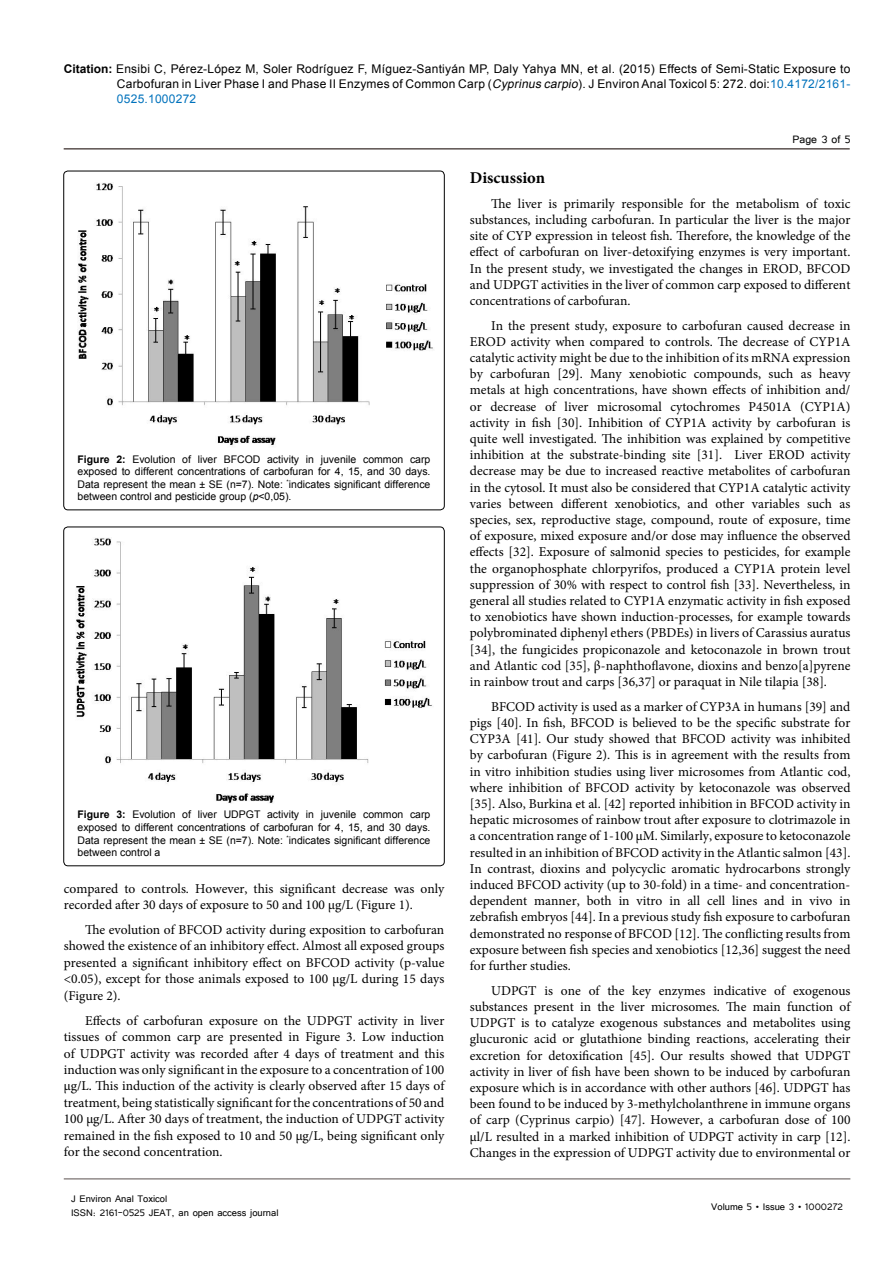
<style>
.page{position:relative;width:893px;height:1263px;background:#fff}
.page>*{position:absolute;margin:0;border:0;box-sizing:border-box;transform-origin:0 0}
.t1{font:700 16.5px "Minion Pro";color:#000}
.t2{font:13.5px/16.2px "Minion Pro";color:#000;text-align:justify}
.t3{font:13.5px "Tunga";color:#000}
.t4{font:12px/15px "Arial";letter-spacing:.02em;color:#000;text-align:justify}
.t5{font:12px/14.4px "Tunga";color:#000}
.t6{font:10.5px/12.6px "Arial";color:#000;text-align:justify}
.s1{font-weight:700}
.s2{font-style:italic}
.s3{color:#0072bc}
</style>
<div class="page">
<hr style="left:64px;top:148px;width:786px;height:2px;background:#5b514f">
<hr style="left:64px;top:1179px;width:786px;height:1px;background:#5b514f">
<div style="left:64px;top:171px;width:380px;height:339px;border:1px solid #000;border-radius:4px"></div>
<img style="left:77px;top:183px;width:356px;height:263px">
<div style="left:64px;top:527px;width:380px;height:339px;border:1px solid #000;border-radius:4px"></div>
<img style="left:76px;top:538px;width:356px;height:265px">
<p class="t4" style="left:117px;top:61px;width:735px;text-indent:-53px"><span class="s1">Citation:</span> Ensibi C, Pérez-López M, Soler Rodríguez F, Míguez-Santiyán MP, Daly Yahya MN, et al. (2015) Effects of Semi-Static Exposure to Carbofuran in Liver Phase I and Phase II Enzymes of Common Carp (<span class="s2">Cyprinus carpio</span>). J Environ Anal Toxicol 5: 272. doi:<span class="s3">10.4172/2161- 0525.1000272</span></p>
<p class="t3" style="left:792px;top:131px;width:59px">Page 3 of 5</p>
<p class="t6" style="left:78px;top:453px;width:354px"><span class="s1">Figure 2:</span> Evolution of liver BFCOD activity in juvenile common carp exposed to different concentrations of carbofuran for 4, 15, and 30 days.<br>Data represent the mean ± SE (n=7). Note: <sup>*</sup>indicates significant difference between control and pesticide group (<span class="s2">p</span>&lt;0,05).</p>
<p class="t6" style="left:78px;top:808px;width:354px"><span class="s1">Figure 3:</span> Evolution of liver UDPGT activity in juvenile common carp exposed to different concentrations of carbofuran for 4, 15, and 30 days.<br>Data represent the mean ± SE (n=7). Note: <sup>*</sup>indicates significant difference between control a</p>
<p class="t2" style="left:64px;top:880px;width:382px">compared to controls. However, this significant decrease was only recorded after 30 days of exposure to 50 and 100 μg/L (Figure 1).</p>
<p class="t2" style="left:64px;top:921px;width:382px;text-indent:21px">The evolution of BFCOD activity during exposition to carbofuran showed the existence of an inhibitory effect. Almost all exposed groups presented a significant inhibitory effect on BFCOD activity (p-value &lt;0.05), except for those animals exposed to 100 μg/L during 15 days (Figure 2).</p>
<p class="t2" style="left:64px;top:1012px;width:382px;text-indent:21px">Effects of carbofuran exposure on the UDPGT activity in liver tissues of common carp are presented in Figure 3. Low induction of UDPGT activity was recorded after 4 days of treatment and this induction was only significant in the exposure to a concentration of 100 μg/L. This induction of the activity is clearly observed after 15 days of treatment, being statistically significant for the concentrations of 50 and 100 μg/L. After 30 days of treatment, the induction of UDPGT activity remained in the fish exposed to 10 and 50 μg/L, being significant only for the second concentration.</p>
<p class="t5" style="left:71px;top:1190px;width:209px">J Environ Anal Toxicol<br>ISSN: 2161-0525 JEAT, an open access journal</p>
<p class="t1" style="left:470px;top:166px;width:77px">Discussion</p>
<p class="t2" style="left:470px;top:195px;width:382px;text-indent:21px">The liver is primarily responsible for the metabolism of toxic substances, including carbofuran. In particular the liver is the major site of CYP expression in teleost fish. Therefore, the knowledge of the effect of carbofuran on liver-detoxifying enzymes is very important.<br>In the present study, we investigated the changes in EROD, BFCOD and UDPGT activities in the liver of common carp exposed to different concentrations of carbofuran.</p>
<p class="t2" style="left:470px;top:317px;width:382px;text-indent:21px">In the present study, exposure to carbofuran caused decrease in EROD activity when compared to controls. The decrease of CYP1A catalytic activity might be due to the inhibition of its mRNA expression by carbofuran [29]. Many xenobiotic compounds, such as heavy metals at high concentrations, have shown effects of inhibition and/ or decrease of liver microsomal cytochromes P4501A (CYP1A) activity in fish [30]. Inhibition of CYP1A activity by carbofuran is quite well investigated. The inhibition was explained by competitive inhibition at the substrate-binding site [31]. Liver EROD activity decrease may be due to increased reactive metabolites of carbofuran in the cytosol. It must also be considered that CYP1A catalytic activity varies between different xenobiotics, and other variables such as species, sex, reproductive stage, compound, route of exposure, time of exposure, mixed exposure and/or dose may influence the observed effects [32]. Exposure of salmonid species to pesticides, for example the organophosphate chlorpyrifos, produced a CYP1A protein level suppression of 30% with respect to control fish [33]. Nevertheless, in general all studies related to CYP1A enzymatic activity in fish exposed to xenobiotics have shown induction-processes, for example towards polybrominated diphenyl ethers (PBDEs) in livers of Carassius auratus [34], the fungicides propiconazole and ketoconazole in brown trout and Atlantic cod [35], β-naphthoflavone, dioxins and benzo[a]pyrene in rainbow trout and carps [36,37] or paraquat in Nile tilapia [38].</p>
<p class="t2" style="left:470px;top:698px;width:382px;text-indent:21px">BFCOD activity is used as a marker of CYP3A in humans [39] and pigs [40]. In fish, BFCOD is believed to be the specific substrate for CYP3A [41]. Our study showed that BFCOD activity was inhibited by carbofuran (Figure 2). This is in agreement with the results from in vitro inhibition studies using liver microsomes from Atlantic cod, where inhibition of BFCOD activity by ketoconazole was observed [35]. Also, Burkina et al. [42] reported inhibition in BFCOD activity in hepatic microsomes of rainbow trout after exposure to clotrimazole in a concentration range of 1-100 μM. Similarly, exposure to ketoconazole resulted in an inhibition of BFCOD activity in the Atlantic salmon [43].<br>In contrast, dioxins and polycyclic aromatic hydrocarbons strongly induced BFCOD activity (up to 30-fold) in a time- and concentration&shy;dependent manner, both in vitro in all cell lines and in vivo in zebrafish embryos [44]. In a previous study fish exposure to carbofuran demonstrated no response of BFCOD [12]. The conflicting results from exposure between fish species and xenobiotics [12,36] suggest the need for further studies.</p>
<p class="t2" style="left:470px;top:982px;width:382px;text-indent:21px">UDPGT is one of the key enzymes indicative of exogenous substances present in the liver microsomes. The main function of UDPGT is to catalyze exogenous substances and metabolites using glucuronic acid or glutathione binding reactions, accelerating their excretion for detoxification [45]. Our results showed that UDPGT activity in liver of fish have been shown to be induced by carbofuran exposure which is in accordance with other authors [46]. UDPGT has been found to be induced by 3-methylcholanthrene in immune organs of carp (Cyprinus carpio) [47]. However, a carbofuran dose of 100 µl/L resulted in a marked inhibition of UDPGT activity in carp [12].<br>Changes in the expression of UDPGT activity due to environmental or</p>
<p class="t5" style="left:711px;top:1199px;width:133px">Volume 5 • Issue 3 • 1000272</p>
</div>
